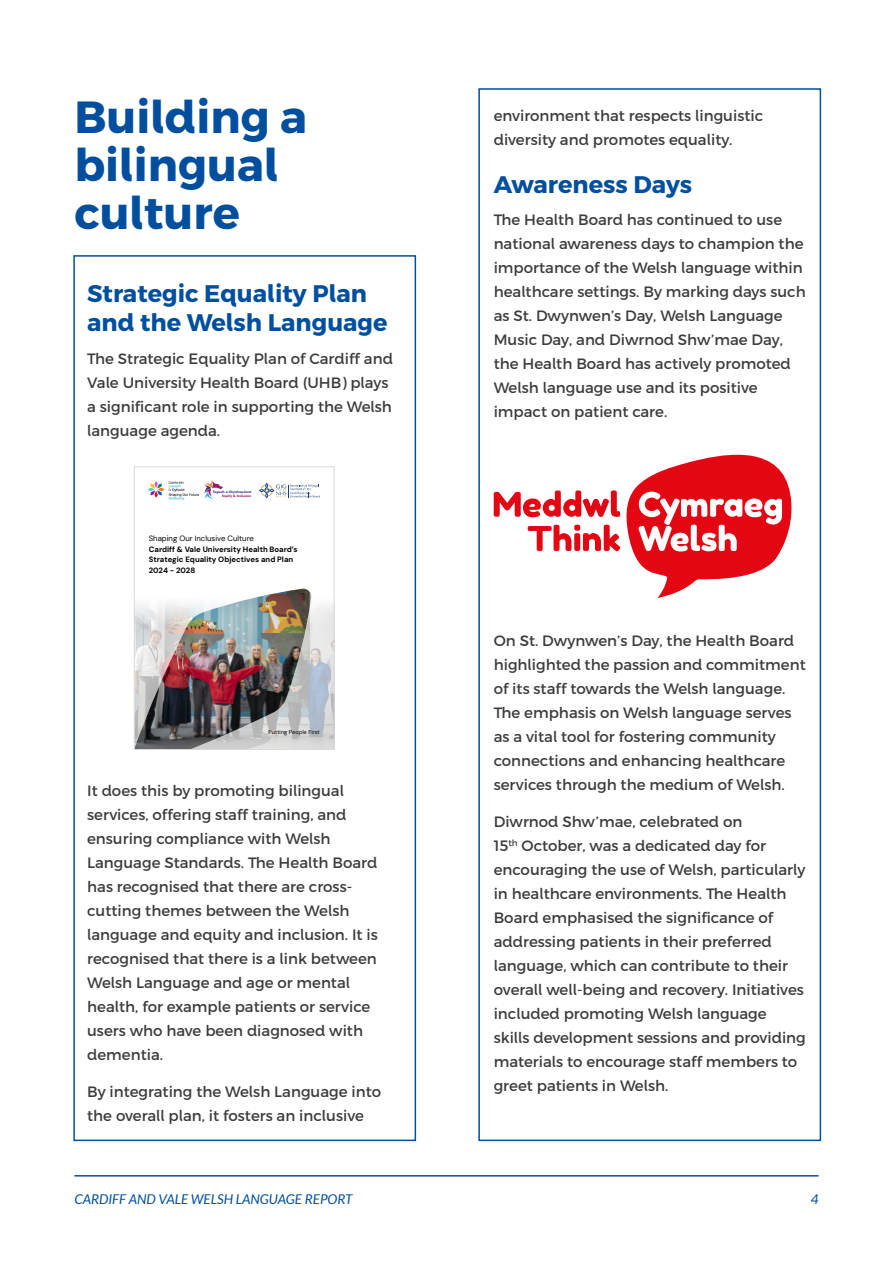
<style>
.page{position:relative;width:893px;height:1263px;background:#fff}
.page>*{position:absolute;margin:0;border:0;box-sizing:border-box;transform-origin:0 0}
.t1{font:700 45px/48px "Cymraeg";color:#004f9f}
.t2{font:700 24px/28.8px "Cymraeg";color:#004f9f}
.t3{font:15px/24px "Cymraeg";color:#3c3c3b}
.t4{font:italic 13.5px "Lato";color:#004f9f}
.t5{font:700 7.65px/10.1px "DM Sans";color:#000}
.t6{font:7.65px "DM Sans";color:#000}
.t7{font:5.7px "DM Sans";color:#000}
.t8{font:700 3.3px "Futura BT";color:#2d2e83}
.t9{font:700 3.3px "Futura BT";color:#9c1767}
</style>
<div class="page">
<hr style="left:74px;top:1175px;width:745px;height:1px;background:#004f9f">
<div style="left:478px;top:88px;width:343px;height:1053px;border:2px solid #004f9f"></div>
<div style="left:73px;top:255px;width:343px;height:886px;border:2px solid #004f9f"></div>
<svg style="left:494px;top:455px;width:297px;height:143px"></svg>
<img style="left:312px;top:626px;width:21px;height:122px">
<svg style="left:259px;top:483px;width:61px;height:15px"></svg>
<img style="left:148px;top:481px;width:50px;height:18px">
<svg style="left:204px;top:480px;width:19px;height:19px"></svg>
<svg style="left:312px;top:604px;width:21px;height:22px"></svg>
<img style="left:136px;top:589px;width:176px;height:159px">
<div style="left:134px;top:466px;width:201px;height:284px;border:1px solid #dadada"></div>
<h1 class="t1" style="left:74px;top:94px;width:234px">Building a bilingual culture</h1>
<h2 class="t2" style="left:87px;top:280px;width:302px">Strategic Equality Plan and the Welsh Language</h2>
<p class="t3" style="left:87px;top:346px;width:307px">The Strategic Equality Plan of Cardiff and Vale University Health Board (UHB) plays a significant role in supporting the Welsh language agenda.</p>
<p class="t8" style="left:213px;top:490px;width:40px">Tegwch a Chynhwysiant</p>
<p class="t9" style="left:222px;top:494px;width:31px">Equity &amp; Inclusion</p>
<p class="t6" style="left:149px;top:534px;width:107px">Shaping Our Inclusive Culture</p>
<p class="t5" style="left:149px;top:545px;width:150px">Cardiff &amp; Vale University Health Board’s<br>Strategic Equality Objectives and Plan<br>2024 - 2028</p>
<p class="t7" style="left:269px;top:729px;width:53px">Putting People First</p>
<p class="t3" style="left:87px;top:778px;width:292px">It does this by promoting bilingual services, offering staff training, and ensuring compliance with Welsh Language Standards. The Health Board has recognised that there are cross&shy;cutting themes between the Welsh language and equity and inclusion. It is recognised that there is a link between Welsh Language and age or mental health, for example patients or service users who have been diagnosed with dementia.</p>
<p class="t3" style="left:87px;top:1079px;width:295px">By integrating the Welsh Language into the overall plan, it fosters an inclusive</p>
<p class="t3" style="left:494px;top:103px;width:271px">environment that respects linguistic diversity and promotes equality.</p>
<h2 class="t2" style="left:494px;top:170px;width:200px">Awareness Days</h2>
<p class="t3" style="left:494px;top:208px;width:314px">The Health Board has continued to use national awareness days to champion the importance of the Welsh language within healthcare settings. By marking days such as St. Dwynwen’s Day, Welsh Language Music Day, and Diwrnod Shw’mae Day, the Health Board has actively promoted Welsh language use and its positive impact on patient care.</p>
<p class="t3" style="left:494px;top:629px;width:314px">On St. Dwynwen’s Day, the Health Board highlighted the passion and commitment of its staff towards the Welsh language.<br>The emphasis on Welsh language serves as a vital tool for fostering community connections and enhancing healthcare services through the medium of Welsh.</p>
<p class="t3" style="left:494px;top:809px;width:314px">Diwrnod Shw’mae, celebrated on<br>15<sup>th</sup> October, was a dedicated day for encouraging the use of Welsh, particularly in healthcare environments. The Health Board emphasised the significance of addressing patients in their preferred language, which can contribute to their overall well-being and recovery. Initiatives included promoting Welsh language skills development sessions and providing materials to encourage staff members to greet patients in Welsh.</p>
<p class="t4" style="left:74px;top:1191px;width:280px">CARDIFF AND VALE WELSH LANGUAGE REPORT</p>
<p class="t4" style="left:811px;top:1191px;width:9px">4</p>
</div>
